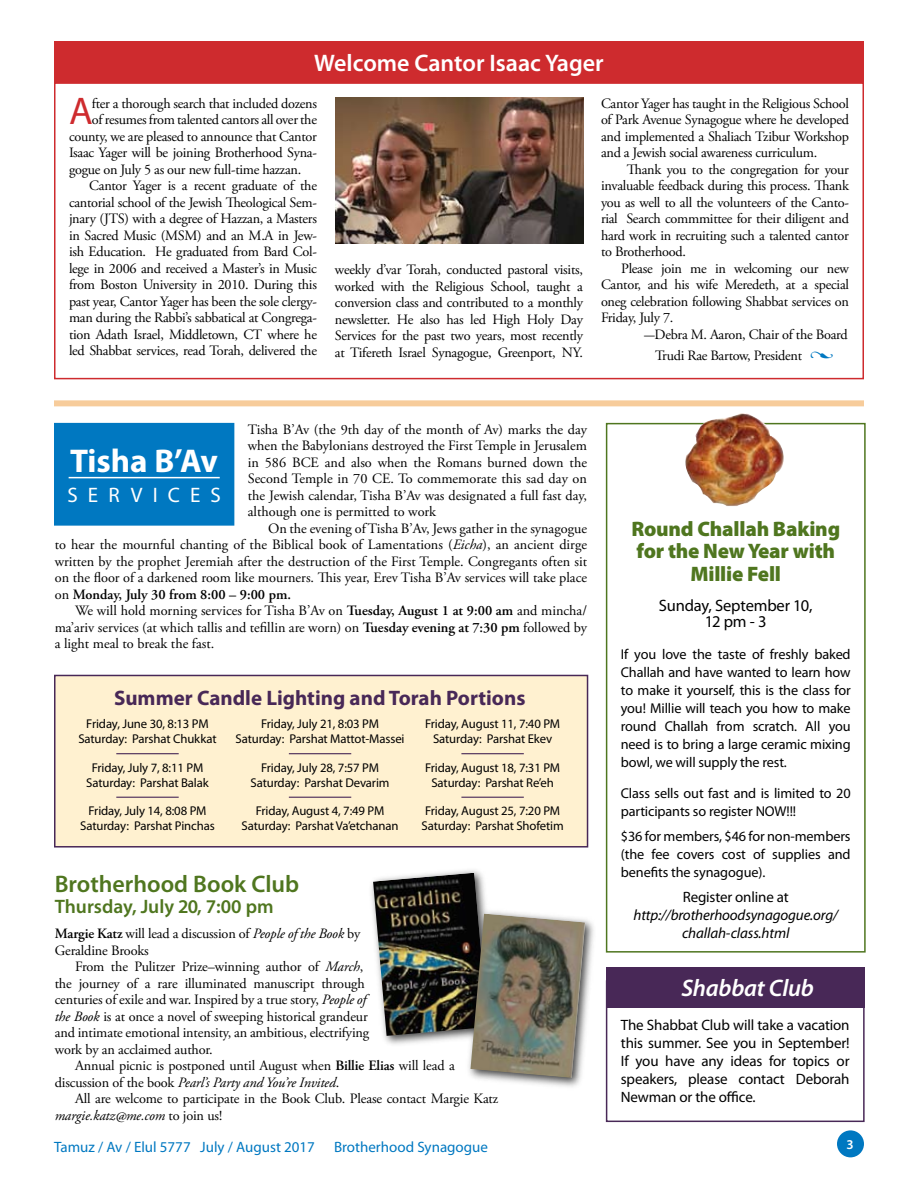
<style>
.page{position:relative;width:918px;height:1188px;background:#fff}
.page>*{position:absolute;margin:0;border:0;box-sizing:border-box;transform-origin:0 0}
.t1{font:38.7px "Myriad Pro";color:#ce2b2e}
.t2{font:700 33px "Myriad Pro";color:#fff}
.t3{font:600 24px "Myriad Pro";color:#fff}
.t4{font:600 24px "Myriad Pro";color:#4f761f}
.t5{font:italic 600 24px "Myriad Pro";letter-spacing:-.01em;color:#fff}
.t6{font:900 21px/22.5px "Myriad Pro";letter-spacing:-.01em;color:#4f761f;text-align:center}
.t7{font:700 21px "Myriad Pro";color:#482857}
.t8{font:21px "Myriad Pro";letter-spacing:.485em;color:#fff}
.t9{font:600 19.5px "Myriad Pro";color:#4f761f}
.t10{font:16.5px/16.5px "Myriad Pro";letter-spacing:-.01em;color:#000;text-align:center}
.t11{font:15px/18px "Myriad Pro";letter-spacing:-.01em;color:#000;text-align:justify}
.t12{font:15px "Myriad Pro";color:#0078c1}
.t13{font:italic 15px/18px "Myriad Pro";letter-spacing:-.01em;color:#000;text-align:center}
.t14{font:14.25px/16.5px "Adobe Garamond Pro";letter-spacing:-.02em;color:#000;text-align:justify}
.t15{font:14.25px/18px "Myriad Pro";letter-spacing:-.01em;color:#000;text-align:justify}
.t16{font:14.25px/21px "Adobe Garamond Pro";letter-spacing:-.02em;color:#000;text-align:center;scale:.75 1}
.t17{font:600 13.5px "Myriad Pro";color:#fff}
.t18{font:12.75px/15px "Myriad Pro";letter-spacing:-.01em;color:#000;text-align:center}
.s1{color:#0078c1}
.s2{font-style:italic}
.s3{font-weight:600}
</style>
<div class="page">
<div style="left:837px;top:1130px;width:27px;height:27px;background:#0078c1;border-radius:50%"></div>
<div style="left:606px;top:423px;width:260px;height:530px;border:2px solid #4f761f"></div>
<img style="left:684px;top:413px;width:106px;height:93px">
<div style="left:55px;top:424px;width:179px;height:101px;background:#0078c1"></div>
<div style="left:54px;top:423px;width:180px;height:103px;border:2px solid #0078c1"></div>
<hr style="left:69px;top:477px;width:151px;height:1px;background:#fff">
<div style="left:55px;top:675px;width:533px;height:172px;background:#fff1d0"></div>
<div style="left:54px;top:675px;width:534px;height:173px;border:2px solid #482857"></div>
<hr style="left:116px;top:753px;width:63px;height:1px;background:#482857">
<hr style="left:116px;top:797px;width:63px;height:1px;background:#482857">
<hr style="left:289px;top:753px;width:62px;height:1px;background:#482857">
<hr style="left:289px;top:797px;width:62px;height:1px;background:#482857">
<hr style="left:461px;top:753px;width:63px;height:1px;background:#482857">
<hr style="left:461px;top:797px;width:63px;height:1px;background:#482857">
<div style="left:606px;top:980px;width:259px;height:142px;border:2px solid #482857"></div>
<div style="left:606px;top:967px;width:259px;height:41px;background:#482857"></div>
<div style="left:54px;top:42px;width:810px;height:41px;background:#ce2b2e"></div>
<div style="left:54px;top:82px;width:810px;height:297px;border:2px solid #ce2b2e"></div>
<div style="left:54px;top:400px;width:810px;height:6px;background:#f7cc9b"></div>
<img style="left:336px;top:98px;width:247px;height:146px">
<div style="left:367px;top:867px;width:231px;height:223px;background:#000;opacity:.75"></div>
<img style="left:373px;top:873px;width:115px;height:163px">
<img style="left:470px;top:914px;width:115px;height:164px">
<h3 class="t3" style="left:314px;top:48px;width:291px">Welcome Cantor Isaac Yager</h3>
<h1 class="t1" style="left:69px;top:87px;width:25px">A</h1>
<p class="t14" style="left:92px;top:95px;width:227px">fter a thorough search that included dozens</p>
<p class="t14" style="left:92px;top:112px;width:227px">of resumes from talented cantors all over the</p>
<p class="t14" style="left:69px;top:128px;width:249px">county, we are pleased to announce that Cantor</p>
<p class="t14" style="left:69px;top:145px;width:250px">Isaac Yager will be joining Brotherhood Syna-</p>
<p class="t14" style="left:69px;top:161px;width:234px">gogue on July 5 as our new full-time hazzan.</p>
<p class="t14" style="left:89px;top:178px;width:229px">Cantor Yager is a recent graduate of the</p>
<p class="t14" style="left:69px;top:194px;width:250px">cantorial school of the Jewish Theological Sem-</p>
<p class="t14" style="left:69px;top:211px;width:250px">jnary (JTS) with a degree of Hazzan, a Masters</p>
<p class="t14" style="left:69px;top:227px;width:250px">in Sacred Music (MSM) and an M.A in Jew-</p>
<p class="t14" style="left:69px;top:244px;width:250px">ish Education. He graduated from Bard Col-</p>
<p class="t14" style="left:69px;top:260px;width:249px">lege in 2006 and received a Master’s in Music</p>
<p class="t14" style="left:69px;top:277px;width:249px">from Boston University in 2010. During this</p>
<p class="t14" style="left:69px;top:293px;width:250px">past year, Cantor Yager has been the sole clergy-</p>
<p class="t14" style="left:69px;top:310px;width:250px">man during the Rabbi’s sabbatical at Congrega-</p>
<p class="t14" style="left:69px;top:326px;width:250px">tion Adath Israel, Middletown, CT where he</p>
<p class="t14" style="left:69px;top:343px;width:249px">led Shabbat services, read Torah, delivered the</p>
<p class="t14" style="left:335px;top:262px;width:250px">weekly d’var Torah, conducted pastoral visits, worked with the Religious School, taught a conversion class and contributed to a monthly newsletter. He also has led High Holy Day Services for the past two years, most recently at Tifereth Israel Synagogue, Greenport, NY.</p>
<p class="t14" style="left:601px;top:95px;width:250px">Cantor Yager has taught in the Religious School of Park Avenue Synagogue where he developed and implemented a Shaliach Tzibur Workshop and a Jewish social awareness curriculum.</p>
<p class="t14" style="left:601px;top:161px;width:250px;text-indent:26px">Thank you to the congregation for your invaluable feedback during this process. Thank you as well to all the volunteers of the Canto&shy;rial Search commmittee for their diligent and hard work in recruiting such a talented cantor to Brotherhood.</p>
<p class="t14" style="left:601px;top:260px;width:250px;text-indent:20px">Please join me in welcoming our new Cantor, and his wife Meredeth, at a special oneg celebration following Shabbat services on Friday, July 7.</p>
<p class="t16" style="left:644px;top:324px;width:273px">—Debra M. Aaron, Chair of the Board<br>Trudi Rae Bartow, President <span class="s1">●</span></p>
<p class="t14" style="left:248px;top:422px;width:341px">Tisha B’Av (the 9th day of the month of Av) marks the day when the Babylonians destroyed the First Temple in Jerusalem in 586 BCE and also when the Romans burned down the Second Temple in 70 CE. To commemorate this sad day on the Jewish calendar, Tisha B’Av was designated a full fast day, although one is permitted to work</p>
<p class="t14" style="left:55px;top:521px;width:534px;text-indent:213px">On the evening of Tisha B’Av, Jews gather in the synagogue to hear the mournful chanting of the Biblical book of Lamentations (<span class="s2">Eicha</span>), an ancient dirge written by the prophet Jeremiah after the destruction of the First Temple. Congregants often sit on the floor of a darkened room like mourners. This year, Erev Tisha B’Av services will take place on <span class="s3">Monday, July 30 from 8:00 – 9:00 pm.</span></p>
<p class="t14" style="left:55px;top:603px;width:534px;text-indent:20px">We will hold morning services for Tisha B’Av on <span class="s3">Tuesday, August 1 at 9:00 am</span> and mincha/ ma’ariv services (at which tallis and tefillin are worn) on <span class="s3">Tuesday evening at 7:30 pm</span> followed by a light meal to break the fast.</p>
<h2 class="t2" style="left:70px;top:439px;width:149px">Tisha B’Av</h2>
<h3 class="t8" style="left:67px;top:482px;width:153px">ser vices</h3>
<h3 class="t7" style="left:114px;top:684px;width:413px">Summer Candle Lighting and Torah Portions</h3>
<p class="t18" style="left:78px;top:716px;width:140px">Friday, June 30, 8:13 PM<br>Saturday: Parshat Chukkat</p>
<p class="t18" style="left:86px;top:760px;width:124px">Friday, July 7, 8:11 PM<br>Saturday: Parshat Balak</p>
<p class="t18" style="left:80px;top:803px;width:136px">Friday, July 14, 8:08 PM<br>Saturday: Parshat Pinchas</p>
<p class="t18" style="left:236px;top:716px;width:171px">Friday, July 21, 8:03 PM<br>Saturday: Parshat Mattot-Massei</p>
<p class="t18" style="left:251px;top:760px;width:141px">Friday, July 28, 7:57 PM<br>Saturday: Parshat Devarim</p>
<p class="t18" style="left:242px;top:803px;width:158px">Friday, August 4, 7:49 PM<br>Saturday: Parshat Va’etchanan</p>
<p class="t18" style="left:425px;top:716px;width:137px">Friday, August 11, 7:40 PM<br>Saturday: Parshat Ekev</p>
<p class="t18" style="left:425px;top:760px;width:137px">Friday, August 18, 7:31 PM<br>Saturday: Parshat Re’eh</p>
<p class="t18" style="left:422px;top:803px;width:144px;text-align:left">Friday, August 25, 7:20 PM<br>Saturday: Parshat Shofetim</p>
<h3 class="t4" style="left:55px;top:868px;width:246px">Brotherhood Book Club</h3>
<h3 class="t9" style="left:55px;top:894px;width:221px">Thursday, July 20, 7:00 pm</h3>
<p class="t14" style="left:55px;top:926px;width:307px"><span class="s3">Margie Katz</span> will lead a discussion of <span class="s2">People of the Book</span> by<br>Geraldine Brooks</p>
<p class="t14" style="left:55px;top:959px;width:316px;text-align:left;text-indent:20px">From the Pulitzer Prize–winning author of <span class="s2">March</span>, the journey of a rare illuminated manuscript through centuries of exile and war. Inspired by a true story, <span class="s2">People of the Book</span> is at once a novel of sweeping historical grandeur and intimate emotional intensity, an ambitious, electrifying work by an acclaimed author.</p>
<p class="t14" style="left:55px;top:1058px;width:402px;text-indent:20px">Annual picnic is postponed until August when <span class="s3">Billie Elias</span> will lead a discussion of the book <span class="s2">Pearl’s Party and You’re Invited</span>.</p>
<p class="t14" style="left:55px;top:1091px;width:445px;text-indent:20px">All are welcome to participate in the Book Club. Please contact Margie Katz <span class="s2">margie.katz@me.com</span> to join us!</p>
<h3 class="t6" style="left:631px;top:516px;width:210px">Round Challah Baking for the New Year with<br>Millie Fell</h3>
<p class="t10" style="left:659px;top:597px;width:155px">Sunday, September 10,<br>12 pm - 3</p>
<p class="t15" style="left:621px;top:645px;width:231px">If you love the taste of freshly baked Challah and have wanted to learn how to make it yourself, this is the class for you! Millie will teach you how to make round Challah from scratch. All you need is to bring a large ceramic mixing bowl, we will supply the rest.</p>
<p class="t15" style="left:621px;top:784px;width:231px">Class sells out fast and is limited to 20 participants so register NOW!!!</p>
<p class="t15" style="left:621px;top:827px;width:231px">$36 for members, $46 for non-members (the fee covers cost of supplies and benefits the synagogue).</p>
<p class="t11" style="left:683px;top:887px;width:108px">Register online at</p>
<p class="t13" style="left:634px;top:905px;width:206px">http://brotherhoodsynagogue.org/ challah-class.html</p>
<h3 class="t5" style="left:681px;top:973px;width:134px">Shabbat Club</h3>
<p class="t11" style="left:621px;top:1015px;width:230px">The Shabbat Club will take a vacation this summer. See you in September!<br>If you have any ideas for topics or speakers, please contact Deborah Newman or the office.</p>
<p class="t12" style="left:54px;top:1138px;width:262px">Tamuz / Av / Elul 5777 July / August 2017</p>
<p class="t12" style="left:334px;top:1138px;width:156px">Brotherhood Synagogue</p>
<p class="t17" style="left:846px;top:1136px;width:9px">3</p>
</div>
